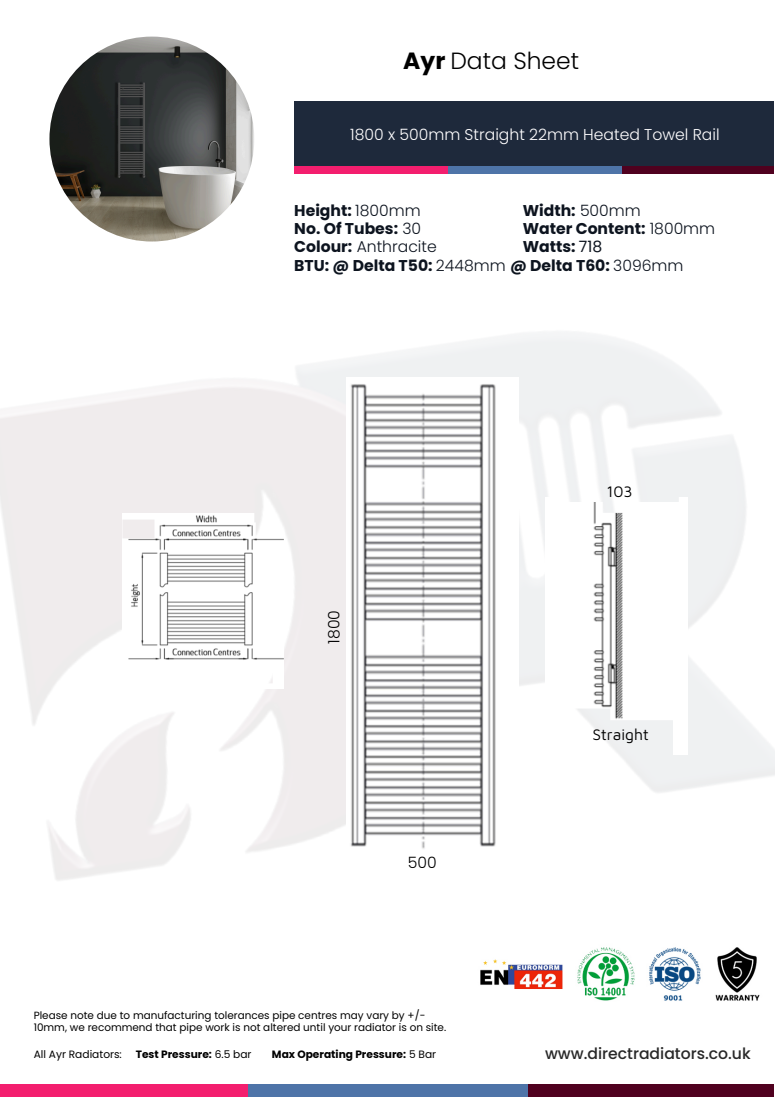
<style>
.page{position:relative;width:775px;height:1097px;background:#fff}
.page>*{position:absolute;margin:0;border:0;box-sizing:border-box;transform-origin:0 0}
.t1{font:300 23.44px "Poppins";color:#000}
.t2{font:700 15.62px/18.2px "Poppins";color:#0d141f}
.t3{font:300 15.62px "Poppins";color:#fffeff}
.t4{font:500 15.62px "Poppins";color:#282828}
.t5{font:15.62px "Maven Pro";color:#000}
.t6{font:300 15.62px "Poppins";color:#000}
.t7{font:700 10.62px "Poppins";color:#000}
.t8{font:10.62px "Poppins";color:#000}
.t9{font:10.44px/12.2px "Poppins";color:#000}
.s1{font-weight:700}
.s2{font-weight:300}
.s3{font-weight:400}
</style>
<div class="page">
<div style="left:294px;top:101px;width:480px;height:66px;background:#1e293b"></div>
<div style="left:294px;top:166px;width:154px;height:8px;background:#f31e6e"></div>
<div style="left:621px;top:166px;width:153px;height:8px;background:#50011f"></div>
<div style="left:448px;top:166px;width:173px;height:8px;background:#4e74a8"></div>
<div style="left:0;top:1084px;width:248px;height:12px;background:#f31e6e"></div>
<div style="left:527px;top:1084px;width:247px;height:12px;background:#50011f"></div>
<div style="left:248px;top:1084px;width:279px;height:12px;background:#4e74a8"></div>
<img style="left:480px;top:947px;width:280px;height:54px">
<img style="left:49px;top:37px;width:205px;height:204px;border-radius:50%">
<img style="left:122px;top:513px;width:162px;height:171px">
<img style="left:350px;top:383px;width:146px;height:467px">
<img style="left:545px;top:471px;width:142px;height:284px">
<h3 class="t1" style="left:403px;top:45px;width:177px"><span class="s1">Ayr</span> Data Sheet</h3>
<p class="t3" style="left:350px;top:123px;width:371px">1800 x 500mm Straight 22mm Heated Towel Rail</p>
<p class="t2" style="left:523px;top:201px;width:194px">Width: <span class="s2">500mm<br></span>Water Content: <span class="s2">1800mm<br></span>Watts: <span class="s3">718</span></p>
<h3 class="t2" style="left:294px;top:201px;width:391px">Height: <span class="s2">1800mm<br></span>No. Of Tubes: <span class="s2">30<br></span>Colour: <span class="s2">Anthracite<br></span>BTU: @ Delta T50: <span class="s2">2448mm</span> @ Delta T60: <span class="s2">3096mm</span></h3>
<h3 class="t6" style="left:323px;top:643px;width:35px;rotate:-90deg">1800</h3>
<h3 class="t6" style="left:408px;top:851px;width:30px">500</h3>
<h1 class="t9" style="left:34px;top:1009px;width:414px">Please note due to manufacturing tolerances pipe centres may vary by +/-<br>10mm, we recommend that pipe work is not altered until your radiator is on site.</h1>
<p class="t8" style="left:34px;top:1047px;width:90px">All Ayr Radiators:</p>
<p class="t7" style="left:136px;top:1047px;width:117px">Test Pressure: <span class="s3">6.5 bar</span></p>
<p class="t7" style="left:272px;top:1047px;width:166px">Max Operating Pressure: <span class="s3">5 Bar</span></p>
<p class="t5" style="left:606px;top:482px;width:28px">103</p>
<h3 class="t5" style="left:592px;top:724px;width:58px">Straight</h3>
<p class="t4" style="left:545px;top:1042px;width:207px">www.directradiators.co.uk</p>
</div>
